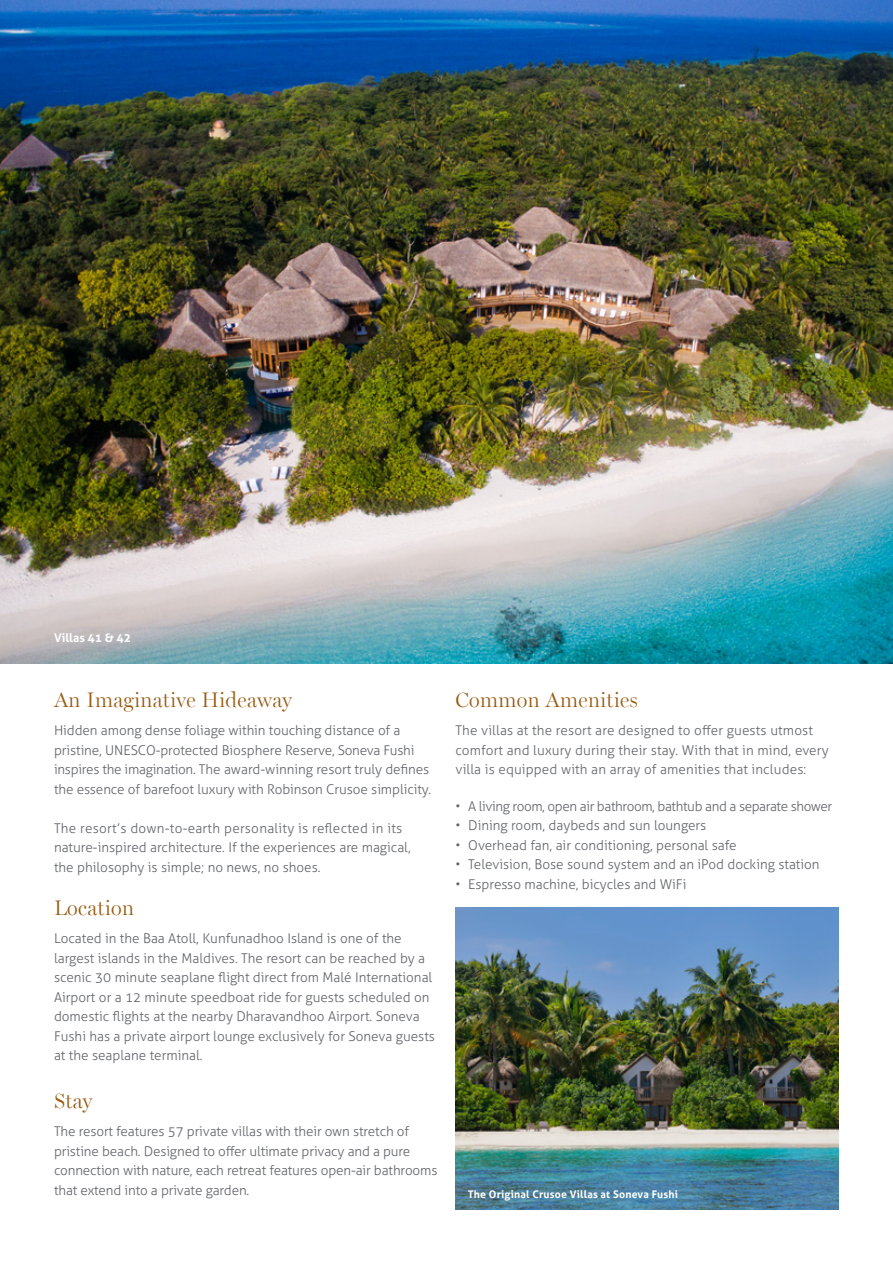
<style>
.page{position:relative;width:893px;height:1263px;background:#fff}
.page>*{position:absolute;margin:0;border:0;box-sizing:border-box;transform-origin:0 0}
.t1{font:300 21px "Miller Display";letter-spacing:.02em;color:#985a0f}
.t2{font:300 13.5px/19.5px "Aller";color:#63656a}
.t3{font:300 13.5px "Aller";letter-spacing:-.03em;color:#63656a}
.t4{font:700 12px "Aller";color:#fff}
.t5{font:700 10.5px "Aller";letter-spacing:.02em;color:#fff}
</style>
<div class="page">
<img style="left:0;top:0;width:893px;height:663px">
<img style="left:455px;top:908px;width:384px;height:301px">
<p class="t4" style="left:54px;top:631px;width:78px">Villas 41 &amp; 42</p>
<p class="t1" style="left:54px;top:687px;width:240px">An Imaginative Hideaway</p>
<p class="t2" style="left:54px;top:720px;width:379px">Hidden among dense foliage within touching distance of a pristine, UNESCO-protected Biosphere Reserve, Soneva Fushi inspires the imagination. The award-winning resort truly defines the essence of barefoot luxury with Robinson Crusoe simplicity.</p>
<p class="t2" style="left:54px;top:818px;width:358px">The resort’s down-to-earth personality is reflected in its nature-inspired architecture. If the experiences are magical, the philosophy is simple; no news, no shoes.</p>
<p class="t1" style="left:54px;top:895px;width:82px">Location</p>
<p class="t2" style="left:54px;top:928px;width:383px">Located in the Baa Atoll, Kunfunadhoo Island is one of the largest islands in the Maldives. The resort can be reached by a scenic 30 minute seaplane flight direct from Malé International Airport or a 12 minute speedboat ride for guests scheduled on domestic flights at the nearby Dharavandhoo Airport. Soneva Fushi has a private airport lounge exclusively for Soneva guests at the seaplane terminal.</p>
<p class="t1" style="left:54px;top:1088px;width:40px">Stay</p>
<p class="t2" style="left:54px;top:1121px;width:385px">The resort features 57 private villas with their own stretch of pristine beach. Designed to offer ultimate privacy and a pure connection with nature, each retreat features open-air bathrooms that extend into a private garden.</p>
<p class="t1" style="left:455px;top:687px;width:184px">Common Amenities</p>
<p class="t2" style="left:455px;top:720px;width:375px">The villas at the resort are designed to offer guests utmost comfort and luxury during their stay. With that in mind, every villa is equipped with an array of amenities that includes:</p>
<p class="t3" style="left:455px;top:798px;width:378px">• A living room, open air bathroom, bathtub and a separate shower</p>
<p class="t2" style="left:455px;top:815px;width:252px">• Dining room, daybeds and sun loungers</p>
<p class="t2" style="left:455px;top:835px;width:283px">• Overhead fan, air conditioning, personal safe</p>
<p class="t2" style="left:455px;top:854px;width:366px">• Television, Bose sound system and an iPod docking station</p>
<p class="t2" style="left:455px;top:874px;width:232px">• Espresso machine, bicycles and WiFi</p>
<p class="t5" style="left:468px;top:1188px;width:212px">The Original Crusoe Villas at Soneva Fushi</p>
</div>
